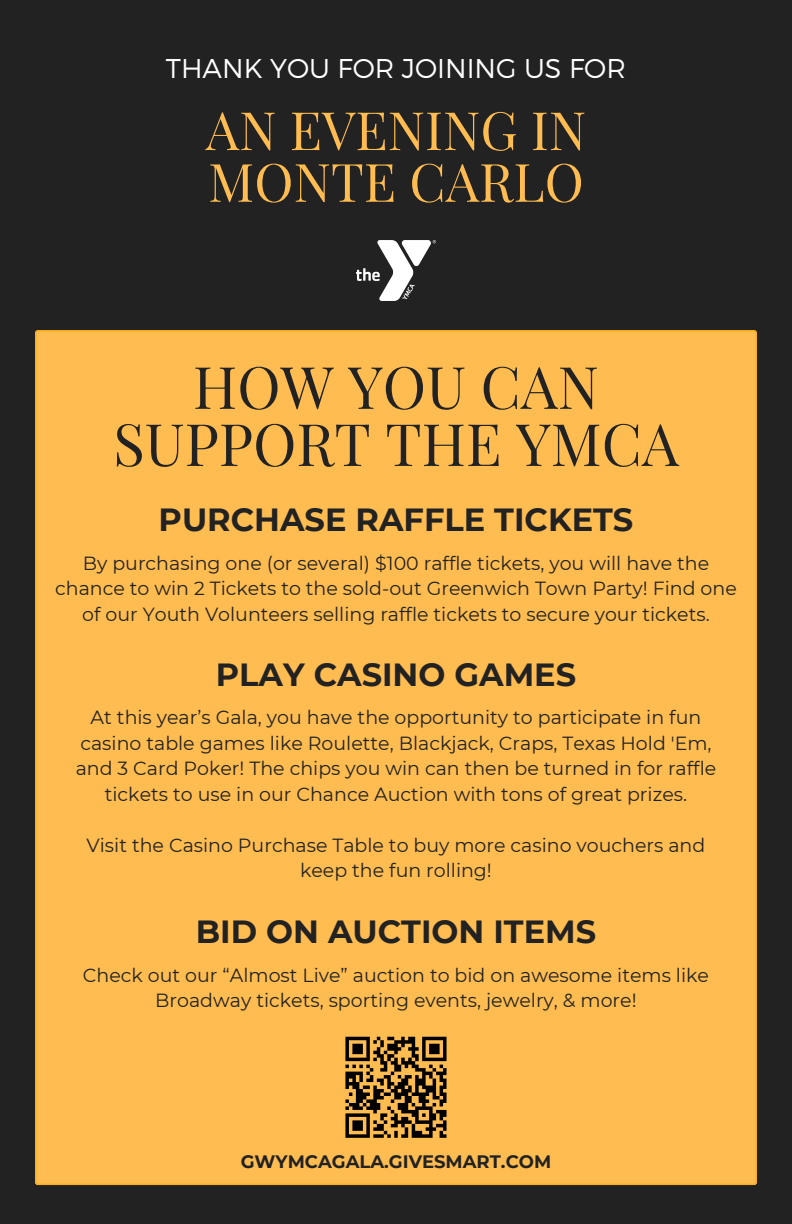
<style>
.page{position:relative;width:792px;height:1224px;background:#222}
.page>*{position:absolute;margin:0;border:0;box-sizing:border-box;transform-origin:0 0}
.t1{font:58.6px/57.2px "Playfair Display";color:#222;text-align:center}
.t2{font:53px/51.8px "Playfair Display";color:#ffbc50}
.t3{font:700 32px "Montserrat";color:#222}
.t4{font:300 27.2px "Montserrat";color:#fff}
.t5{font:19px/25.6px "Montserrat";color:#222;text-align:center}
.t6{font:700 18px "Montserrat";color:#222}
</style>
<div class="page">
<img style="left:356px;top:241px;width:80px;height:60px">
<div style="left:35px;top:330px;width:722px;height:855px;background:#ffbc50"></div>
<div style="left:338px;top:1030px;width:116px;height:115px;background:#ffbc50"></div>
<svg style="left:345px;top:1036px;width:102px;height:102px"></svg>
<p class="t4" style="left:166px;top:50px;width:462px">THANK YOU FOR JOINING US FOR</p>
<h1 class="t2" style="left:206px;top:102px;width:382px">AN EVENING IN<br>MONTE CARLO</h1>
<h1 class="t1" style="left:113px;top:356px;width:567px">HOW YOU CAN<br>SUPPORT THE YMCA</h1>
<h2 class="t3" style="left:159px;top:500px;width:476px">PURCHASE RAFFLE TICKETS</h2>
<p class="t5" style="left:55px;top:550px;width:683px">By purchasing one (or several) $100 raffle tickets, you will have the chance to win 2 Tickets to the sold-out Greenwich Town Party! Find one of our Youth Volunteers selling raffle tickets to secure your tickets.</p>
<h2 class="t3" style="left:216px;top:655px;width:362px">PLAY CASINO GAMES</h2>
<p class="t5" style="left:76px;top:705px;width:642px">At this year’s Gala, you have the opportunity to participate in fun casino table games like Roulette, Blackjack, Craps, Texas Hold 'Em, and 3 Card Poker! The chips you win can then be turned in for raffle tickets to use in our Chance Auction with tons of great prizes.</p>
<p class="t5" style="left:87px;top:832px;width:620px">Visit the Casino Purchase Table to buy more casino vouchers and keep the fun rolling!</p>
<h2 class="t3" style="left:196px;top:912px;width:402px">BID ON AUCTION ITEMS</h2>
<p class="t5" style="left:83px;top:962px;width:628px">Check out our “Almost Live” auction to bid on awesome items like<br>Broadway tickets, sporting events, jewelry, &amp; more!</p>
<p class="t6" style="left:241px;top:1150px;width:312px">GWYMCAGALA.GIVESMART.COM</p>
</div>
